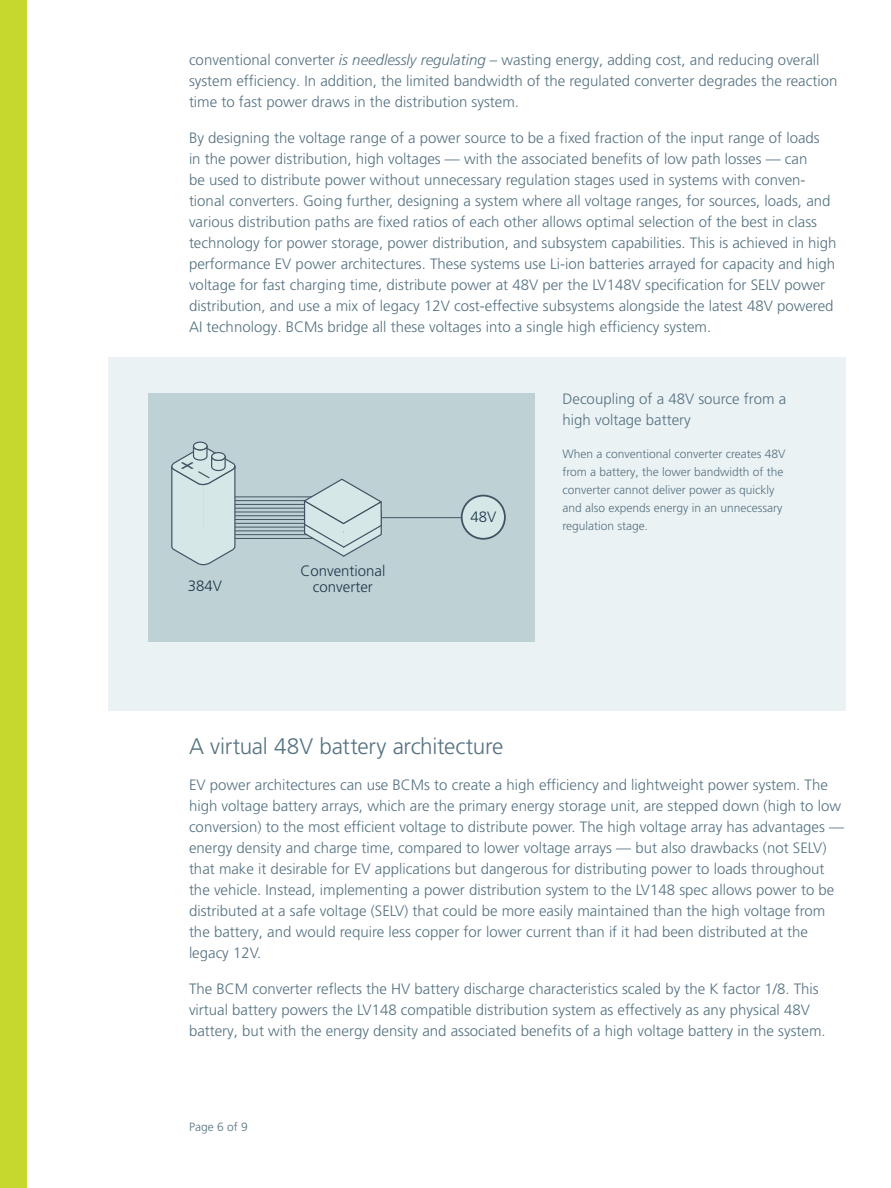
<style>
.page{position:relative;width:891px;height:1188px;background:#fff}
.page>*{position:absolute;margin:0;border:0;box-sizing:border-box;transform-origin:0 0}
.Heading_2{font:300 22.5px "Frutiger LT Pro";letter-spacing:-.015em;color:#557281}
.P__Normal__10_14{font:300 15px/21px "Frutiger LT Pro";color:#557281}
.t1{font:300 15px/16.5px "Frutiger LT Pro";color:#1e384b;text-align:center}
.P__Small__8_12{font:300 12px/18px "Frutiger LT Pro";color:#557281}
.s1{font-style:italic}
</style>
<div class="page">
<div style="left:0;top:0;width:27px;height:1188px;background:#c4d82d"></div>
<div style="left:108px;top:357px;width:738px;height:354px;background:#ebf2f4"></div>
<div style="left:148px;top:393px;width:388px;height:249px;background:#bed1d5"></div>
<hr style="left:220px;top:515px;width:113px;height:1px;background:#435363">
<hr style="left:220px;top:512px;width:113px;height:1px;background:#435363">
<hr style="left:220px;top:508px;width:113px;height:1px;background:#435363">
<hr style="left:220px;top:504px;width:113px;height:1px;background:#435363">
<hr style="left:220px;top:500px;width:113px;height:1px;background:#435363">
<hr style="left:220px;top:497px;width:113px;height:1px;background:#435363">
<hr style="left:220px;top:519px;width:113px;height:1px;background:#435363">
<hr style="left:220px;top:523px;width:113px;height:1px;background:#435363">
<hr style="left:220px;top:527px;width:113px;height:1px;background:#435363">
<hr style="left:220px;top:531px;width:113px;height:1px;background:#435363">
<hr style="left:220px;top:534px;width:113px;height:1px;background:#435363">
<hr style="left:220px;top:538px;width:113px;height:1px;background:#435363">
<hr style="left:356px;top:517px;width:106px;height:1px;background:#435363">
<div style="left:462px;top:496px;width:43px;height:43px;background:#d6e7e7;border-radius:50%"></div>
<div style="left:461px;top:495px;width:45px;height:45px;border:2px solid #435363;border-radius:50%"></div>
<div style="left:193px;top:442px;width:15px;height:9px;border:1px solid #435363;border-radius:50%"></div>
<svg style="left:302px;top:478px;width:82px;height:79px"></svg>
<svg style="left:171px;top:445px;width:67px;height:121px"></svg>
<p class="P__Normal__10_14" style="left:189px;top:50px;width:650px">conventional converter <span class="s1">is needlessly regulating</span> – wasting energy, adding cost, and reducing overall system efficiency. In addition, the limited bandwidth of the regulated converter degrades the reaction time to fast power draws in the distribution system.</p>
<p class="P__Normal__10_14" style="left:189px;top:128px;width:649px">By designing the voltage range of a power source to be a fixed fraction of the input range of loads<br>in the power distribution, high voltages — with the associated benefits of low path losses — can<br>be used to distribute power without unnecessary regulation stages used in systems with conven&shy;tional converters. Going further, designing a system where all voltage ranges, for sources, loads, and various distribution paths are fixed ratios of each other allows optimal selection of the best in class technology for power storage, power distribution, and subsystem capabilities. This is achieved in high performance EV power architectures. These systems use Li-ion batteries arrayed for capacity and high voltage for fast charging time, distribute power at 48V per the LV148V specification for SELV power distribution, and use a mix of legacy 12V cost-effective subsystems alongside the latest 48V powered AI technology. BCMs bridge all these voltages into a single high efficiency system.</p>
<p class="t1" style="left:188px;top:577px;width:36px">384V</p>
<p class="t1" style="left:300px;top:563px;width:87px">Conventional converter</p>
<p class="t1" style="left:470px;top:509px;width:27px">48V</p>
<p class="P__Normal__10_14" style="left:562px;top:389px;width:225px">Decoupling of a 48V source from a high voltage battery</p>
<p class="P__Small__8_12" style="left:562px;top:445px;width:225px">When a conventional converter creates 48V from a battery, the lower bandwidth of the converter cannot deliver power as quickly and also expends energy in an unnecessary regulation stage.</p>
<p class="Heading_2" style="left:189px;top:733px;width:316px">A virtual 48V battery architecture</p>
<p class="P__Normal__10_14" style="left:189px;top:774px;width:657px">EV power architectures can use BCMs to create a high efficiency and lightweight power system. The high voltage battery arrays, which are the primary energy storage unit, are stepped down (high to low conversion) to the most efficient voltage to distribute power. The high voltage array has advantages — energy density and charge time, compared to lower voltage arrays — but also drawbacks (not SELV) that make it desirable for EV applications but dangerous for distributing power to loads throughout the vehicle. Instead, implementing a power distribution system to the LV148 spec allows power to be distributed at a safe voltage (SELV) that could be more easily maintained than the high voltage from the battery, and would require less copper for lower current than if it had been distributed at the legacy 12V.</p>
<p class="P__Normal__10_14" style="left:189px;top:978px;width:638px">The BCM converter reflects the HV battery discharge characteristics scaled by the K factor 1/8. This virtual battery powers the LV148 compatible distribution system as effectively as any physical 48V battery, but with the energy density and associated benefits of a high voltage battery in the system.</p>
<p class="P__Small__8_12" style="left:189px;top:1118px;width:60px">Page 6 of 9</p>
</div>
